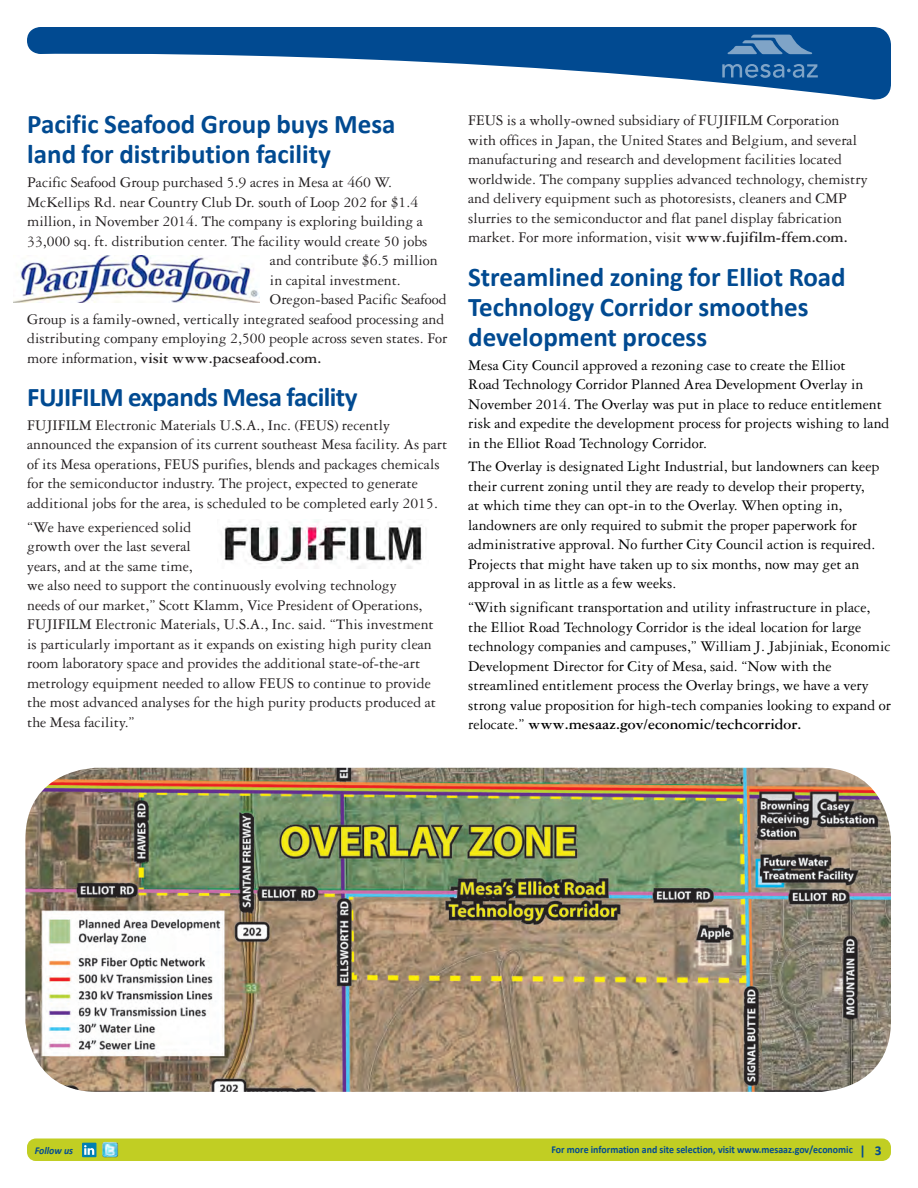
<style>
.page{position:relative;width:918px;height:1188px;background:#fff}
.page>*{position:absolute;margin:0;border:0;box-sizing:border-box;transform-origin:0 0}
.t1{font:700 27px/30px "Calibri";letter-spacing:-.015em;color:#014a91}
.t2{font:15.75px/19.5px "Garamond Three";color:#231f20}
.t3{font:15.75px/19.5px "Garamond Three";color:#000}
.t4{font:700 15.75px "Garamond Three";color:#231f20}
.t5{font:700 10.5px "Calibri";color:#014a91;scale:.94 1}
.t6{font:italic 700 10.5px "Calibri";color:#014a91;scale:.94 1}
.s1{font-weight:400}
.s2{font-weight:700}
.s3{font-size:13.5px}
</style>
<div class="page">
<svg style="left:27px;top:27px;width:864px;height:73px"></svg>
<svg style="left:728px;top:35px;width:84px;height:19px;background:#4a7eb0"></svg>
<svg style="left:722px;top:64px;width:96px;height:14px"></svg>
<div style="left:29px;top:1141px;width:860px;height:18px;background:#c1ce23;border-radius:7px"></div>
<div style="left:27px;top:1138px;width:864px;height:23px;border:4px solid #c1ce23;border-radius:7px"></div>
<img style="left:102px;top:1142px;width:17px;height:16px">
<div style="left:82px;top:1143px;width:14px;height:14px;background:#007fb2"></div>
<svg style="left:84px;top:1145px;width:10px;height:10px"></svg>
<img style="left:14px;top:255px;width:246px;height:48px">
<img style="left:224px;top:520px;width:198px;height:48px">
<img style="left:25px;top:768px;width:866px;height:324px">
<h1 class="t1" style="left:27px;top:108px;width:370px">Pacific Seafood Group buys Mesa land for distribution facility</h1>
<p class="t2" style="left:27px;top:172px;width:367px">Pacific Seafood Group purchased 5.9 acres in Mesa at 460 W.</p>
<p class="t2" style="left:27px;top:192px;width:393px">McKellips Rd. near Country Club Dr. south of Loop 202 for $1.4</p>
<p class="t2" style="left:27px;top:211px;width:397px">million, in November 2014. The company is exploring building a</p>
<p class="t2" style="left:27px;top:231px;width:402px">33,000 sq. ft. distribution center. The facility would create 50 jobs</p>
<p class="t2" style="left:270px;top:250px;width:169px">and contribute $6.5 million</p>
<p class="t2" style="left:270px;top:270px;width:132px">in capital investment.</p>
<p class="t2" style="left:270px;top:289px;width:178px">Oregon-based Pacific Seafood</p>
<p class="t2" style="left:27px;top:309px;width:419px">Group is a family-owned, vertically integrated seafood processing and</p>
<p class="t2" style="left:27px;top:328px;width:422px">distributing company employing 2,500 people across seven states. For</p>
<p class="t4" style="left:27px;top:349px;width:296px"><span class="s1">more information,</span> visit www.pacseafood.com.</p>
<h1 class="t1" style="left:27px;top:381px;width:50px">FUJIFILM</h1>
<h1 class="t1" style="left:128px;top:381px;width:231px">expands Mesa facility</h1>
<p class="t2" style="left:27px;top:415px;width:422px">FUJIFILM Electronic Materials U.S.A., Inc. (FEUS) recently announced the expansion of its current southeast Mesa facility. As part of its Mesa operations, FEUS purifies, blends and packages chemicals for the semiconductor industry. The project, expected to generate additional jobs for the area, is scheduled to be completed early 2015.</p>
<p class="t2" style="left:27px;top:517px;width:410px">“We have experienced solid<br>growth over the last several<br>years, and at the same time,<br>we also need to support the continuously evolving technology<br>needs of our market,” Scott Klamm, Vice President of Operations, FUJIFILM Electronic Materials, U.S.A., Inc. said. “This investment is particularly important as it expands on existing high purity clean room laboratory space and provides the additional state-of-the-art metrology equipment needed to allow FEUS to continue to provide the most advanced analyses for the high purity products produced at the Mesa facility.”</p>
<p class="t2" style="left:468px;top:111px;width:401px">FEUS is a wholly-owned subsidiary of FUJIFILM Corporation with offices in Japan, the United States and Belgium, and several manufacturing and research and development facilities located worldwide. The company supplies advanced technology, chemistry and delivery equipment such as photoresists, cleaners and CMP slurries to the semiconductor and flat panel display fabrication market. For more information, visit <span class="s2">www.fujifilm-ffem.com.</span></p>
<h1 class="t1" style="left:468px;top:261px;width:379px">Streamlined zoning for Elliot Road<br>Technology Corridor smoothes development process</h1>
<p class="t3" style="left:468px;top:355px;width:423px">Mesa City Council approved a rezoning case to create the Elliot<br>Road Technology Corridor Planned Area Development Overlay in November 2014. The Overlay was put in place to reduce entitlement risk and expedite the development process for projects wishing to land in the Elliot Road Technology Corridor.</p>
<p class="t3" style="left:468px;top:457px;width:413px">The Overlay is designated Light Industrial, but landowners can keep their current zoning until they are ready to develop their property, at which time they can opt-in to the Overlay. When opting in, landowners are only required to submit the proper paperwork for administrative approval. No further City Council action is required.<br>Projects that might have taken up to six months, now may get an approval in as little as a few weeks.</p>
<p class="t3" style="left:468px;top:598px;width:424px">“With significant transportation and utility infrastructure in place, the Elliot Road Technology Corridor is the ideal location for large technology companies and campuses,” William J. Jabjiniak, Economic Development Director for City of Mesa, said. “Now with the streamlined entitlement process the Overlay brings, we have a very strong value proposition for high-tech companies looking to expand or relocate.” <span class="s2">www.mesaaz.gov/economic/techcorridor.</span></p>
<p class="t6" style="left:35px;top:1144px;width:42px">Follow us</p>
<p class="t5" style="left:552px;top:1143px;width:353px">For more information and site selection, visit www.mesaaz.gov/economic <span class="s3">| 3</span></p>
</div>
